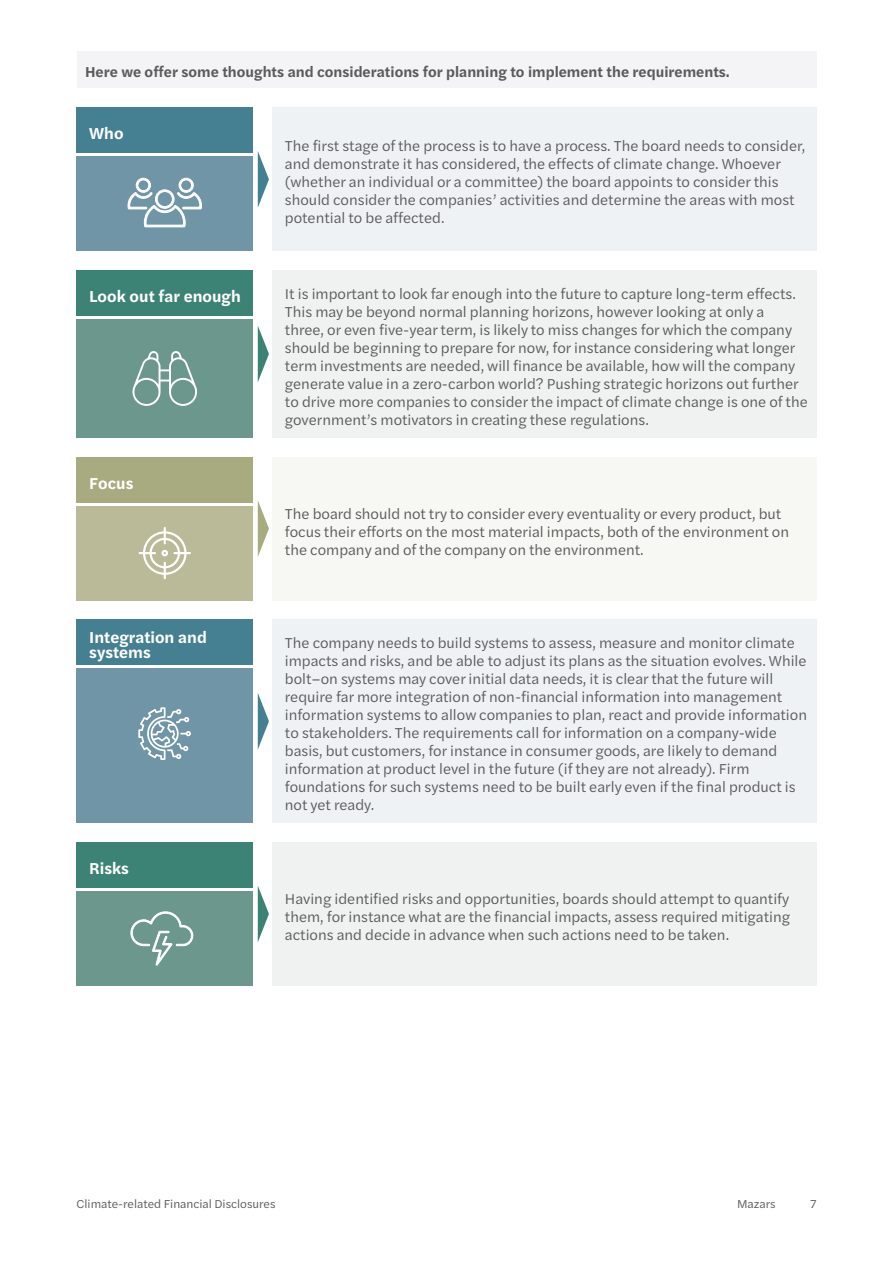
<style>
.page{position:relative;width:893px;height:1263px;background:#fff}
.page>*{position:absolute;margin:0;border:0;box-sizing:border-box;transform-origin:0 0}
.t1{font:600 16.5px/15px "Halyard Text";color:#fff}
.t2{font:15px/18px "Halyard Text";color:#5a5a5a}
.t3{font:600 15px "Halyard Text";color:#5a5a5a}
.t4{font:12px "Halyard Text";color:#5a5a5a}
</style>
<div class="page">
<div style="left:272px;top:108px;width:544px;height:143px;background:#eff2f5"></div>
<div style="left:272px;top:270px;width:544px;height:168px;background:#eff2f1"></div>
<div style="left:272px;top:457px;width:544px;height:143px;background:#f7f7f3"></div>
<div style="left:272px;top:619px;width:544px;height:204px;background:#eff2f5"></div>
<div style="left:272px;top:842px;width:544px;height:143px;background:#eff2f1"></div>
<div style="left:77px;top:157px;width:176px;height:94px;background:#6f95a6"></div>
<div style="left:77px;top:319px;width:176px;height:119px;background:#6b978c"></div>
<div style="left:77px;top:506px;width:176px;height:94px;background:#bab998"></div>
<div style="left:77px;top:668px;width:176px;height:155px;background:#6f95a6"></div>
<svg style="left:258px;top:151px;width:11px;height:56px"></svg>
<svg style="left:258px;top:326px;width:11px;height:56px"></svg>
<svg style="left:258px;top:501px;width:11px;height:55px"></svg>
<svg style="left:258px;top:693px;width:11px;height:56px"></svg>
<svg style="left:139px;top:527px;width:52px;height:52px"></svg>
<svg style="left:138px;top:707px;width:53px;height:53px"></svg>
<svg style="left:132px;top:351px;width:65px;height:55px"></svg>
<div style="left:77px;top:891px;width:176px;height:94px;background:#6b978c"></div>
<svg style="left:258px;top:886px;width:11px;height:56px"></svg>
<div style="left:77px;top:108px;width:176px;height:45px;background:#448092"></div>
<div style="left:77px;top:270px;width:176px;height:45px;background:#3d8375"></div>
<div style="left:77px;top:457px;width:176px;height:45px;background:#a8aa80"></div>
<div style="left:77px;top:619px;width:176px;height:46px;background:#448092"></div>
<div style="left:77px;top:51px;width:739px;height:37px;background:#f4f4f6"></div>
<svg style="left:127px;top:178px;width:75px;height:50px"></svg>
<div style="left:77px;top:842px;width:176px;height:46px;background:#3d8375"></div>
<svg style="left:130px;top:911px;width:63px;height:55px"></svg>
<p class="t3" style="left:85px;top:61px;width:646px">Here we offer some thoughts and considerations for planning to implement the requirements.</p>
<p class="t1" style="left:89px;top:125px;width:36px">Who</p>
<p class="t1" style="left:89px;top:288px;width:153px">Look out far enough</p>
<p class="t1" style="left:89px;top:474px;width:46px">Focus</p>
<p class="t1" style="left:89px;top:629px;width:119px">Integration and systems</p>
<p class="t1" style="left:89px;top:860px;width:41px">Risks</p>
<p class="t2" style="left:285px;top:137px;width:522px">The first stage of the process is to have a process. The board needs to consider, and demonstrate it has considered, the effects of climate change. Whoever (whether an individual or a committee) the board appoints to consider this should consider the companies’ activities and determine the areas with most potential to be affected.</p>
<p class="t2" style="left:285px;top:284px;width:524px">It is important to look far enough into the future to capture long-term effects.<br>This may be beyond normal planning horizons, however looking at only a<br>three, or even five-year term, is likely to miss changes for which the company should be beginning to prepare for now, for instance considering what longer term investments are needed, will finance be available, how will the company generate value in a zero-carbon world? Pushing strategic horizons out further to drive more companies to consider the impact of climate change is one of the government’s motivators in creating these regulations.</p>
<p class="t2" style="left:285px;top:504px;width:506px">The board should not try to consider every eventuality or every product, but focus their efforts on the most material impacts, both of the environment on the company and of the company on the environment.</p>
<p class="t2" style="left:285px;top:633px;width:524px">The company needs to build systems to assess, measure and monitor climate impacts and risks, and be able to adjust its plans as the situation evolves. While bolt–on systems may cover initial data needs, it is clear that the future will require far more integration of non-financial information into management information systems to allow companies to plan, react and provide information to stakeholders. The requirements call for information on a company-wide basis, but customers, for instance in consumer goods, are likely to demand information at product level in the future (if they are not already). Firm foundations for such systems need to be built early even if the final product is not yet ready.</p>
<p class="t2" style="left:285px;top:889px;width:507px;text-align:justify">Having identified risks and opportunities, boards should attempt to quantify them, for instance what are the financial impacts, assess required mitigating actions and decide in advance when such actions need to be taken.</p>
<p class="t4" style="left:77px;top:1195px;width:201px">Climate-related Financial Disclosures</p>
<p class="t4" style="left:737px;top:1195px;width:40px">Mazars</p>
<p class="t4" style="left:810px;top:1195px;width:8px">7</p>
</div>
